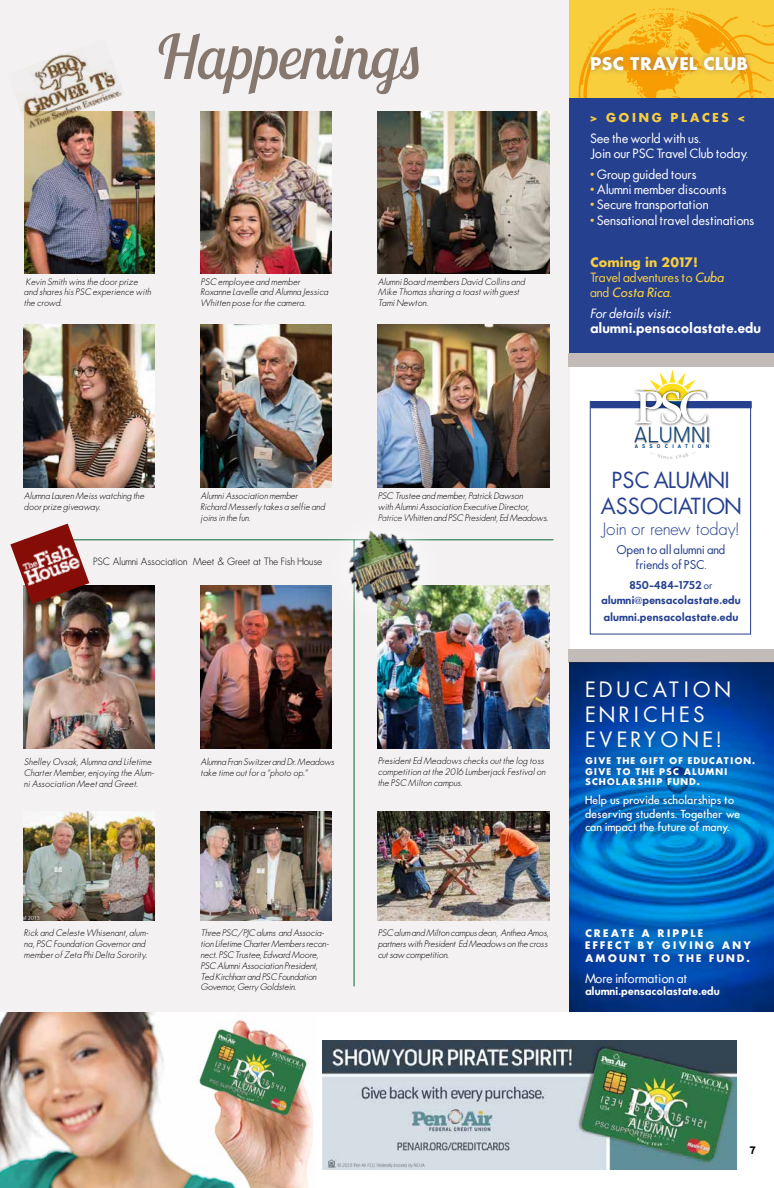
<style>
.page{position:relative;width:774px;height:1188px;background:#fff}
.page>*{position:absolute;margin:0;border:0;box-sizing:border-box;transform-origin:0 0}
.t1{font:italic 61px "Lobster Two";color:#86786f}
.t2{font:22px/26.4px "Futura";letter-spacing:-.01em;color:#25408f;text-align:center}
.t3{font:22px "Expressway Xl";color:#003e7e}
.t4{font:21px/25.2px "Futura";letter-spacing:.2em;color:#fff}
.t5{font:300 17px "Futura";letter-spacing:-.01em;color:#25408f}
.t6{font:700 17px "Futura";color:#fff}
.t7{font:12.7px/15.2px "Futura";letter-spacing:-.01em;color:#fff}
.t8{font:12.7px/15.2px "Futura";letter-spacing:-.01em;color:#f8ce3d}
.t9{font:600 12.7px "Futura";letter-spacing:-.01em;color:#fff}
.t10{font:italic 12.7px "Futura";letter-spacing:-.01em;color:#fff}
.t11{font:12px/15px "Futura";letter-spacing:-.01em;color:#25408f;text-align:center}
.t12{font:700 12px "Futura";letter-spacing:.2em;color:#f8ce3d}
.t13{font:500 11px/13.2px "Futura";letter-spacing:-.01em;color:#fff}
.t14{font:700 11px "Expressway Rg";color:#000}
.t15{font:700 10.2px/12.2px "Futura";letter-spacing:.2em;color:#fff}
.t16{font:600 10px/15px "Futura";letter-spacing:-.01em;color:#25408f;text-align:center}
.t17{font:300 10px "Futura";letter-spacing:-.01em;color:#000}
.t18{font:600 10px "Futura";letter-spacing:-.01em;color:#fff}
.t19{font:italic 300 9px/10.8px "Futura";letter-spacing:-.01em;color:#000}
.t20{font:700 9px/10.8px "Futura";letter-spacing:.1em;color:#fff}
.t21{font:700 5.4px "Expressway Rg";letter-spacing:.775em;color:#003e7e}
.s1{color:#f8ce3d}
.s2{font-weight:700}
.s3{font-weight:500;font-style:italic}
.s4{font-weight:400}
</style>
<div class="page">
<div style="left:0;top:0;width:569px;height:1012px;background:#f3f1f1"></div>
<img style="left:24px;top:111px;width:131px;height:163px">
<img style="left:201px;top:111px;width:130px;height:163px">
<img style="left:24px;top:586px;width:131px;height:163px">
<img style="left:201px;top:586px;width:130px;height:163px">
<img style="left:24px;top:811px;width:131px;height:110px">
<img style="left:201px;top:811px;width:130px;height:110px">
<img style="left:24px;top:325px;width:131px;height:163px">
<img style="left:201px;top:325px;width:130px;height:163px">
<img style="left:378px;top:111px;width:171px;height:163px">
<img style="left:378px;top:325px;width:171px;height:163px">
<img style="left:378px;top:586px;width:171px;height:163px">
<img style="left:378px;top:811px;width:171px;height:110px">
<hr style="left:24px;top:539px;width:529px;height:1px;background:#0a6836">
<hr style="left:354px;top:539px;width:1px;height:447px;background:#0a6836">
<img style="left:323px;top:1041px;width:413px;height:129px">
<img style="left:0;top:1012px;width:313px;height:176px">
<img style="left:18px;top:53px;width:107px;height:77px">
<img style="left:10px;top:524px;width:79px;height:80px">
<img style="left:299px;top:482px;width:176px;height:183px">
<img style="left:323px;top:509px;width:125px;height:125px">
<div style="left:569px;top:353px;width:205px;height:13px;background:#c2bbb7"></div>
<div style="left:569px;top:649px;width:205px;height:14px;background:#c2bbb7"></div>
<div style="left:569px;top:0;width:205px;height:98px;background:#f8ce3d"></div>
<svg style="left:578px;top:4px;width:196px;height:94px"></svg>
<div style="left:585px;top:50px;width:169px;height:26px;background:#86786f;opacity:.75"></div>
<div style="left:569px;top:98px;width:205px;height:255px;background:#25408f"></div>
<img style="left:569px;top:663px;width:205px;height:349px">
<svg style="left:573px;top:917px;width:189px;height:91px;background:#044aa5"></svg>
<svg style="left:573px;top:669px;width:193px;height:175px;background:#0358ad"></svg>
<div style="left:590px;top:401px;width:161px;height:233px;background:#fff;border:1px solid #25408f"></div>
<div style="left:590px;top:401px;width:162px;height:7px;background:#25408f"></div>
<img style="left:632px;top:390px;width:78px;height:32px">
<svg style="left:636px;top:370px;width:70px;height:52px"></svg>
<img style="left:634px;top:422px;width:76px;height:22px">
<h1 class="t1" style="left:155px;top:18px;width:269px">Happenings</h1>
<p class="t19" style="left:24px;top:276px;width:129px">Kevin Smith wins the door prize and shares his PSC experience with the crowd.</p>
<p class="t19" style="left:201px;top:276px;width:129px">PSC employee and member<br>Roxanne Lavelle and Alumna Jessica<br>Whitten pose for the camera.</p>
<p class="t19" style="left:378px;top:276px;width:149px">Alumni Board members David Collins and<br>Mike Thomas sharing a toast with guest<br>Tami Newton.</p>
<p class="t19" style="left:24px;top:491px;width:122px">Alumna Lauren Meiss watching the door prize giveaway.</p>
<p class="t19" style="left:201px;top:491px;width:126px">Alumni Association member<br>Richard Messerly takes a selfie and joins in the fun.</p>
<p class="t17" style="left:93px;top:554px;width:230px">PSC Alumni Association Meet &amp; Greet at The Fish House</p>
<p class="t19" style="left:378px;top:491px;width:172px">PSC Trustee and member, Patrick Dawson<br>with Alumni Association Executive Director,<br>Patrice Whitten and PSC President, Ed Meadows.</p>
<p class="t19" style="left:24px;top:757px;width:132px">Shelley Ovsak, Alumna and Lifetime<br>Charter Member, enjoying the Alum&shy;ni Association Meet and Greet.</p>
<p class="t19" style="left:201px;top:757px;width:135px">Alumna Fran Switzer and Dr. Meadows take time out for a “photo op.”</p>
<p class="t19" style="left:378px;top:756px;width:169px">President Ed Meadows checks out the log toss competition at the 2016 Lumberjack Festival on the PSC Milton campus.</p>
<h3 class="t6" style="left:590px;top:52px;width:159px">PSC TRAVEL CLUB</h3>
<h3 class="t12" style="left:590px;top:109px;width:156px">&gt; GOING PLACES &lt;</h3>
<h3 class="t7" style="left:590px;top:130px;width:159px">See the world with us.<br>Join our PSC Travel Club today.</h3>
<h3 class="t7" style="left:590px;top:167px;width:108px"><span class="s1">•</span> Group guided tours</h3>
<h3 class="t7" style="left:590px;top:182px;width:138px"><span class="s1">•</span> Alumni member discounts</h3>
<h3 class="t7" style="left:590px;top:197px;width:120px"><span class="s1">•</span> Secure transportation</h3>
<h3 class="t7" style="left:590px;top:212px;width:166px"><span class="s1">•</span> Sensational travel destinations</h3>
<h3 class="t8" style="left:590px;top:254px;width:135px"><span class="s2">Coming in 2017!<br></span>Travel adventures to <span class="s3">Cuba </span>and <span class="s3">Costa Rica</span>.</h3>
<h3 class="t10" style="left:590px;top:305px;width:82px">For details visit:</h3>
<h3 class="t9" style="left:590px;top:319px;width:173px">alumni.pensacolastate.edu</h3>
<h2 class="t3" style="left:634px;top:422px;width:78px">ALUMNI</h2>
<p class="t21" style="left:635px;top:443px;width:76px">ASSOCIATION</p>
<h2 class="t2" style="left:601px;top:466px;width:142px">PSC ALUMNI<br>ASSOCIATION</h2>
<h3 class="t5" style="left:603px;top:518px;width:137px">Join or renew today!</h3>
<h3 class="t11" style="left:617px;top:542px;width:110px">Open to all alumni and friends of PSC.</h3>
<p class="t16" style="left:601px;top:577px;width:141px">850-484-1752 <span class="s4">or </span>alumni@pensacolastate.edu</p>
<p class="t16" style="left:604px;top:610px;width:136px">alumni.pensacolastate.edu</p>
<h3 class="t4" style="left:585px;top:677px;width:147px">EDUCATION<br>ENRICHES<br>EVERYONE!</h3>
<p class="t20" style="left:585px;top:755px;width:172px">GIVE THE GIFT OF EDUCATION.<br>GIVE TO THE PSC ALUMNI<br>SCHOLARSHIP FUND.</p>
<p class="t13" style="left:585px;top:794px;width:157px">Help us provide scholarships to deserving students. Together we can impact the future of many.</p>
<p class="t19" style="left:24px;top:928px;width:126px">Rick and Celeste Whisenant, alum&shy;na, PSC Foundation Governor and member of Zeta Phi Delta Sorority.</p>
<p class="t19" style="left:201px;top:928px;width:130px">Three PSC/PJC alums and Associa&shy;tion Lifetime Charter Members recon&shy;nect. PSC Trustee, Edward Moore, PSC Alumni Association President, Ted Kirchharr and PSC Foundation Governor, Gerry Goldstein.</p>
<p class="t19" style="left:378px;top:928px;width:172px">PSC alum and Milton campus dean, Anthea Amos, partners with President Ed Meadows on the cross cut saw competition.</p>
<p class="t15" style="left:585px;top:927px;width:168px">CREATE A RIPPLE<br>EFFECT BY GIVING ANY<br>AMOUNT TO THE FUND.</p>
<h3 class="t7" style="left:585px;top:970px;width:104px">More information at</h3>
<p class="t18" style="left:585px;top:984px;width:136px">alumni.pensacolastate.edu</p>
<p class="t14" style="left:750px;top:1143px;width:7px">7</p>
</div>
